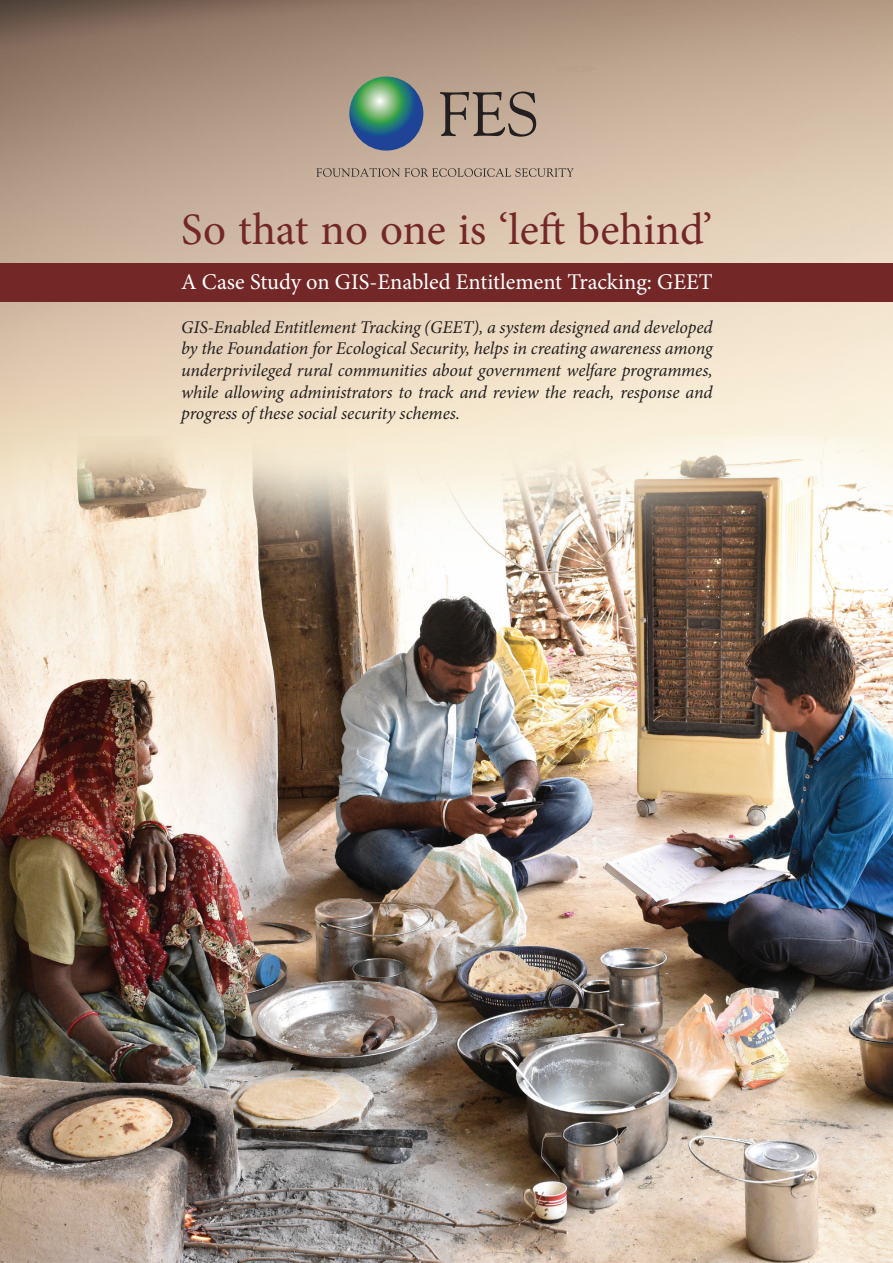
<style>
.page{position:relative;width:893px;height:1263px;background:#fff}
.page>*{position:absolute;margin:0;border:0;box-sizing:border-box;transform-origin:0 0}
.t1{font:45px "Minion Pro";letter-spacing:-.005em;color:#732827}
.t2{font:22.5px "Minion Pro";color:#fff}
.t3{font:italic 18px/21.6px "Minion Pro";letter-spacing:-.005em;color:#231f20;text-align:justify}
</style>
<div class="page">
<img style="left:0;top:0;width:893px;height:437px">
<img style="left:0;top:437px;width:893px;height:826px">
<svg style="left:349px;top:77px;width:74px;height:74px;background:#418081"></svg>
<svg style="left:440px;top:91px;width:96px;height:46px;background:#988677"></svg>
<svg style="left:316px;top:168px;width:257px;height:9px;background:#ab9988"></svg>
<div style="left:0;top:263px;width:893px;height:39px;background:#732827"></div>
<p class="t1" style="left:181px;top:200px;width:533px">So that no one is ‘left behind’</p>
<p class="t2" style="left:181px;top:267px;width:533px">A Case Study on GIS-Enabled Entitlement Tracking: GEET</p>
<p class="t3" style="left:181px;top:316px;width:533px">GIS-Enabled Entitlement Tracking (GEET), a system designed and developed by the Foundation for Ecological Security, helps in creating awareness among underprivileged rural communities about government welfare programmes, while allowing administrators to track and review the reach, response and progress of these social security schemes.</p>
</div>
